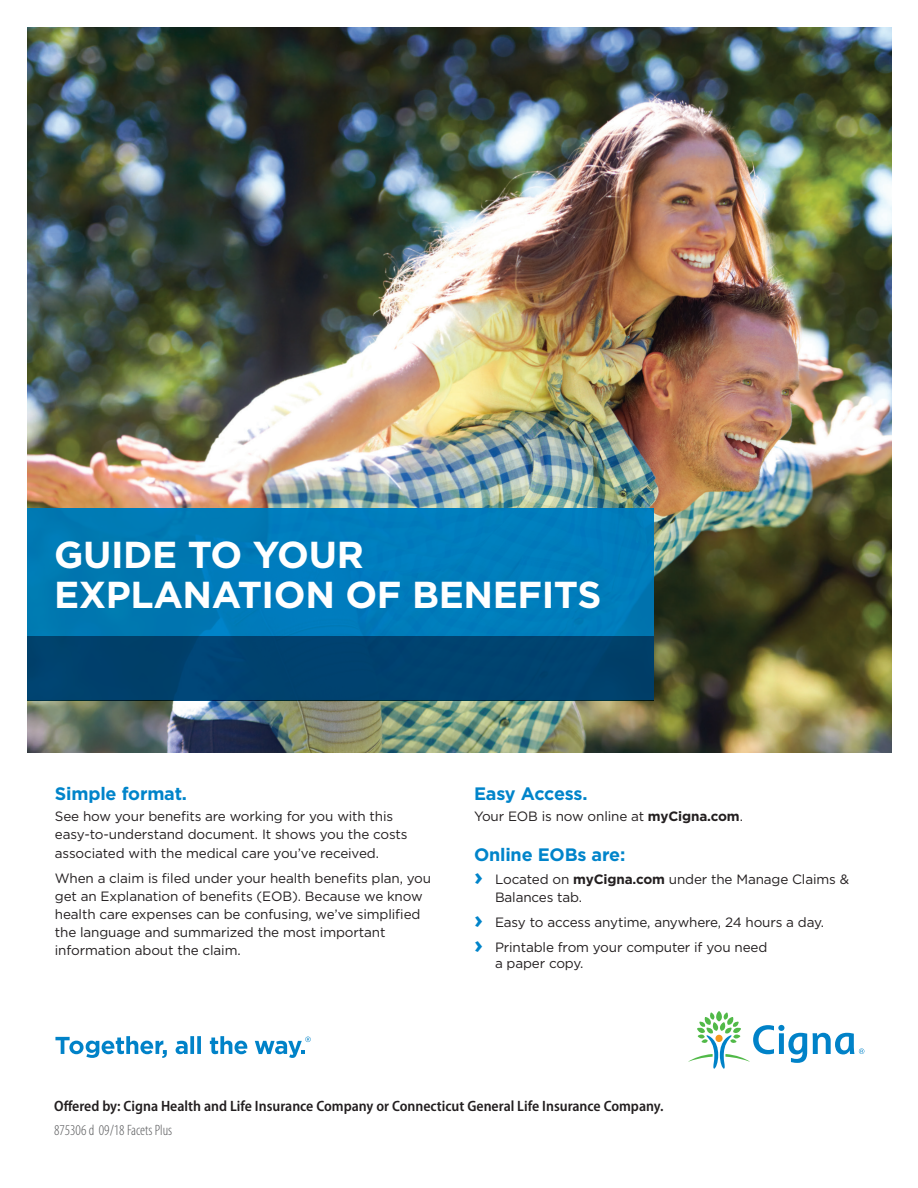
<style>
.page{position:relative;width:918px;height:1188px;background:#fff}
.page>*{position:absolute;margin:0;border:0;box-sizing:border-box;transform-origin:0 0}
.t1{font:700 37.5px/40.5px "Gotham";letter-spacing:-.01em;color:#fff}
.t2{font:700 18px "Gotham";letter-spacing:-.01em;color:#0084ca}
.t3{font:600 semi-condensed 15px "Myriad Pro";color:#231f20}
.t4{font:300 condensed 15px "Myriad Pro";color:#57585a}
.t5{font:13.5px/18px "Gotham";letter-spacing:-.01em;color:#231f20}
.s1{font-size:14.25px}
.s2{font-weight:700}
.s3{font-weight:700;font-size:24px;color:#0084ca}
</style>
<div class="page">
<svg style="left:55px;top:1036px;width:112px;height:22px"></svg>
<svg style="left:176px;top:1036px;width:25px;height:18px"></svg>
<svg style="left:210px;top:1036px;width:37px;height:18px"></svg>
<svg style="left:255px;top:1037px;width:56px;height:21px"></svg>
<svg style="left:688px;top:1011px;width:176px;height:58px"></svg>
<img style="left:27px;top:27px;width:864px;height:726px">
<div style="left:27px;top:508px;width:627px;height:128px;background:#007cbb"></div>
<div style="left:27px;top:636px;width:627px;height:64px;background:#00426f"></div>
<h1 class="t1" style="left:54px;top:534px;width:549px">GUIDE TO YOUR<br>EXPLANATION OF BENEFITS</h1>
<h2 class="t2" style="left:55px;top:781px;width:134px">Simple format.</h2>
<p class="t5" style="left:55px;top:807px;width:354px">See how your benefits are working for you with this easy-to-understand document. It shows you the costs</p>
<p class="t5" style="left:55px;top:841px;width:378px;line-height:25px">associated with the medical care you’ve received<span class="s1">.<br></span>When a claim is filed under your health benefits plan, you</p>
<p class="t5" style="left:55px;top:887px;width:369px">get an Explanation of benefits (EOB). Because we know health care expenses can be confusing, we’ve simplified the language and summarized the most important information about the claim.</p>
<h2 class="t2" style="left:474px;top:781px;width:115px">Easy Access.</h2>
<p class="t5" style="left:474px;top:807px;width:270px">Your EOB is now online at <span class="s2">myCigna.com</span>.</p>
<h2 class="t2" style="left:474px;top:843px;width:153px">Online EOBs are:</h2>
<p class="t5" style="left:495px;top:869px;width:356px;text-indent:-21px"><span class="s3">›</span> Located on <span class="s2">myCigna.com</span> under the Manage Claims &amp;<br>Balances tab.</p>
<p class="t5" style="left:474px;top:909px;width:352px;line-height:25px"><span class="s3">›</span> Easy to access anytime, anywhere, 24 hours a day. <span class="s3">›</span> Printable from your computer if you need</p>
<p class="t5" style="left:495px;top:954px;width:90px">a paper copy.</p>
<p class="t3" style="left:54px;top:1098px;width:611px">Offered by: Cigna Health and Life Insurance Company or Connecticut General Life Insurance Company.</p>
<p class="t4" style="left:54px;top:1122px;width:120px">875306 d 09/18 Facets Plus</p>
</div>
